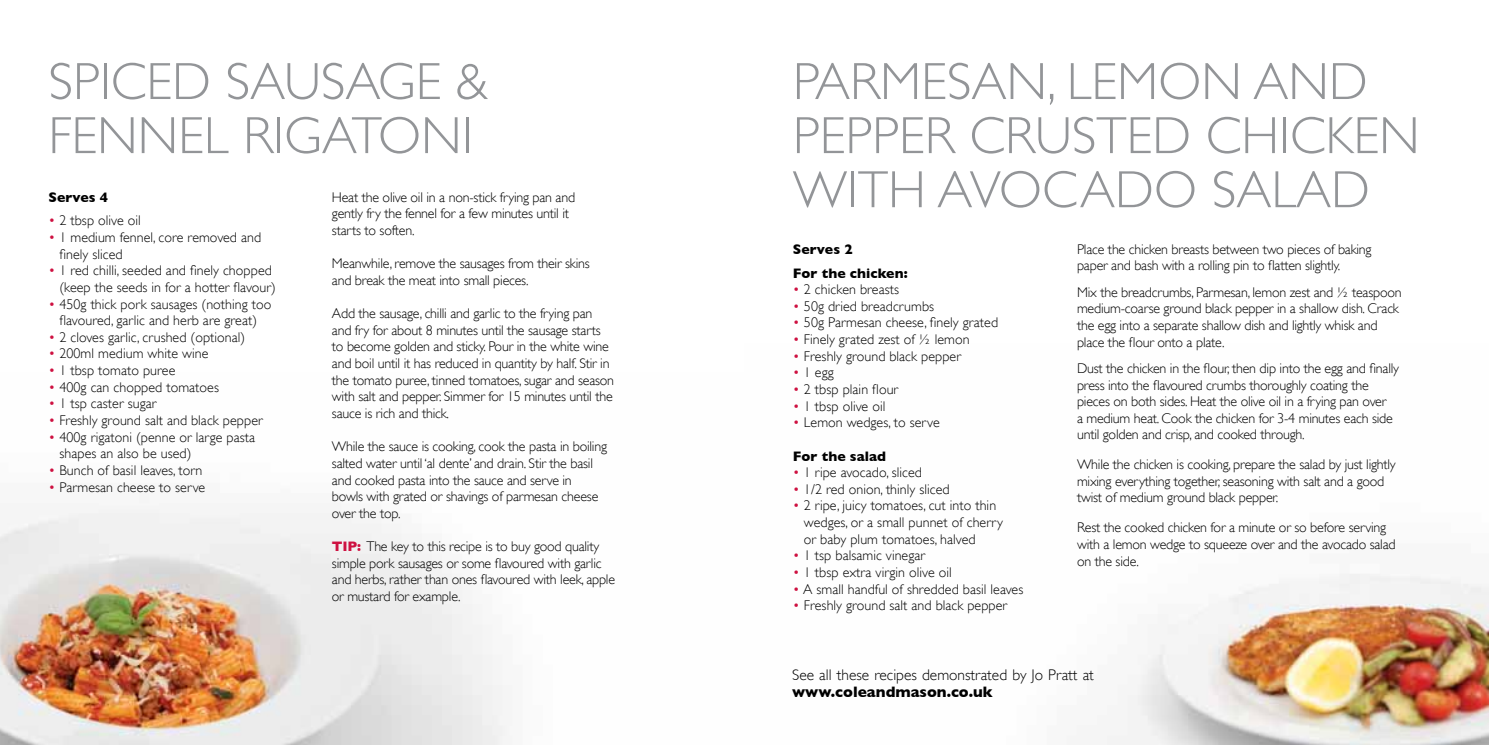
<style>
.page{position:relative;width:1489px;height:745px;background:#fff}
.page>*{position:absolute;margin:0;border:0;box-sizing:border-box;transform-origin:0 0}
.t1{font:300 52.5px/54.1px "Gill Sans";color:#939598}
.t2{font:300 15.4px "Gill Sans";color:#000}
.t3{font:700 15.4px "Gill Sans";color:#000}
.t4{font:300 14px/16.6px "Gill Sans";letter-spacing:-.015em;color:#000}
.t5{font:300 14px/16.6px "Gill Sans";letter-spacing:.005em;color:#000}
.t6{font:700 14px/23.6px "Gill Sans";letter-spacing:.005em;color:#000}
.s1{color:#ce1141}
.s2{font-weight:700;color:#ce1141}
</style>
<div class="page">
<img style="left:1107px;top:574px;width:381px;height:170px">
<img style="left:0;top:509px;width:507px;height:235px">
<h1 class="t1" style="left:48px;top:54px;width:441px">SPICED SAUSAGE &amp;<br>FENNEL RIGATONI</h1>
<h1 class="t1" style="left:792px;top:54px;width:628px">PARMESAN, LEMON AND<br>PEPPER CRUSTED CHICKEN<br>WITH AVOCADO SALAD</h1>
<p class="t6" style="left:792px;top:237px;width:116px">Serves 2<br>For the chicken:</p>
<p class="t5" style="left:792px;top:281px;width:108px"><span class="s1">•</span> 2 chicken breasts</p>
<p class="t5" style="left:792px;top:297px;width:143px"><span class="s1">•</span> 50g dried breadcrumbs</p>
<p class="t5" style="left:792px;top:314px;width:207px"><span class="s1">•</span> 50g Parmesan cheese, finely grated</p>
<p class="t5" style="left:792px;top:331px;width:178px"><span class="s1">•</span> Finely grated zest of ½ lemon</p>
<p class="t5" style="left:792px;top:347px;width:170px"><span class="s1">•</span> Freshly ground black pepper</p>
<p class="t4" style="left:792px;top:364px;width:42px"><span class="s1">•</span> 1 egg</p>
<p class="t5" style="left:792px;top:381px;width:107px"><span class="s1">•</span> 2 tbsp plain flour</p>
<p class="t5" style="left:792px;top:397px;width:94px"><span class="s1">•</span> 1 tbsp olive oil</p>
<p class="t5" style="left:792px;top:414px;width:148px"><span class="s1">•</span> Lemon wedges, to serve</p>
<p class="t6" style="left:792px;top:443px;width:95px">For the salad</p>
<p class="t5" style="left:792px;top:464px;width:131px"><span class="s1">•</span> 1 ripe avocado, sliced</p>
<p class="t5" style="left:792px;top:480px;width:158px"><span class="s1">•</span> 1/2 red onion, thinly sliced</p>
<p class="t5" style="left:803px;top:497px;width:200px;text-indent:-11px"><span class="s1">•</span> 2 ripe, juicy tomatoes, cut into thin wedges, or a small punnet of cherry or baby plum tomatoes, halved</p>
<p class="t5" style="left:792px;top:547px;width:134px"><span class="s1">•</span> 1 tsp balsamic vinegar</p>
<p class="t5" style="left:792px;top:563px;width:160px"><span class="s1">•</span> 1 tbsp extra virgin olive oil</p>
<p class="t5" style="left:792px;top:580px;width:232px"><span class="s1">•</span> A small handful of shredded basil leaves</p>
<p class="t5" style="left:792px;top:597px;width:216px"><span class="s1">•</span> Freshly ground salt and black pepper</p>
<p class="t4" style="left:332px;top:188px;width:245px">Heat the olive oil in a non-stick frying pan and gently fry the fennel for a few minutes until it starts to soften.</p>
<p class="t4" style="left:332px;top:255px;width:259px">Meanwhile, remove the sausages from their skins and break the meat into small pieces.</p>
<p class="t4" style="left:332px;top:305px;width:284px">Add the sausage, chilli and garlic to the frying pan and fry for about 8 minutes until the sausage starts to become golden and sticky. Pour in the white wine and boil until it has reduced in quantity by half. Stir in the tomato puree, tinned tomatoes, sugar and season with salt and pepper. Simmer for 15 minutes until the sauce is rich and thick.</p>
<p class="t4" style="left:332px;top:438px;width:276px">While the sauce is cooking, cook the pasta in boiling salted water until ‘al dente’ and drain. Stir the basil and cooked pasta into the sauce and serve in<br>bowls with grated or shavings of parmesan cheese over the top.</p>
<p class="t4" style="left:332px;top:537px;width:285px"><span class="s2">TIP:</span> The key to this recipe is to buy good quality simple pork sausages or some flavoured with garlic and herbs, rather than ones flavoured with leek, apple or mustard for example.</p>
<p class="t6" style="left:48px;top:185px;width:61px">Serves 4</p>
<p class="t5" style="left:48px;top:212px;width:94px"><span class="s1">•</span> 2 tbsp olive oil</p>
<p class="t5" style="left:59px;top:229px;width:203px;text-indent:-11px"><span class="s1">•</span> 1 medium fennel, core removed and finely sliced</p>
<p class="t5" style="left:48px;top:262px;width:229px;text-align:right"><span class="s1">•</span> 1 red chilli, seeded and finely chopped (keep the seeds in for a hotter flavour)</p>
<p class="t5" style="left:48px;top:295px;width:224px;text-align:center"><span class="s1">•</span> 450g thick pork sausages (nothing too flavoured, garlic and herb are great)</p>
<p class="t5" style="left:48px;top:328px;width:198px"><span class="s1">•</span> 2 cloves garlic, crushed (optional)</p>
<p class="t5" style="left:48px;top:345px;width:162px"><span class="s1">•</span> 200ml medium white wine</p>
<p class="t5" style="left:48px;top:362px;width:128px"><span class="s1">•</span> 1 tbsp tomato puree</p>
<p class="t5" style="left:48px;top:378px;width:172px"><span class="s1">•</span> 400g can chopped tomatoes</p>
<p class="t5" style="left:48px;top:395px;width:110px"><span class="s1">•</span> 1 tsp caster sugar</p>
<p class="t5" style="left:48px;top:412px;width:216px"><span class="s1">•</span> Freshly ground salt and black pepper</p>
<p class="t5" style="left:59px;top:428px;width:197px;text-indent:-11px"><span class="s1">•</span> 400g rigatoni (penne or large pasta shapes an also be used)</p>
<p class="t5" style="left:48px;top:461px;width:156px"><span class="s1">•</span> Bunch of basil leaves, torn</p>
<p class="t5" style="left:48px;top:478px;width:158px"><span class="s1">•</span> Parmesan cheese to serve</p>
<p class="t4" style="left:1076px;top:240px;width:296px">Place the chicken breasts between two pieces of baking paper and bash with a rolling pin to flatten slightly.</p>
<p class="t4" style="left:1076px;top:283px;width:326px">Mix the breadcrumbs, Parmesan, lemon zest and ½ teaspoon medium-coarse ground black pepper in a shallow dish. Crack the egg into a separate shallow dish and lightly whisk and place the flour onto a plate.</p>
<p class="t4" style="left:1076px;top:359px;width:323px">Dust the chicken in the flour, then dip into the egg and finally press into the flavoured crumbs thoroughly coating the pieces on both sides. Heat the olive oil in a frying pan over<br>a medium heat. Cook the chicken for 3-4 minutes each side until golden and crisp, and cooked through.</p>
<p class="t4" style="left:1076px;top:456px;width:320px">While the chicken is cooking, prepare the salad by just lightly mixing everything together, seasoning with salt and a good twist of medium ground black pepper.</p>
<p class="t4" style="left:1076px;top:519px;width:320px">Rest the cooked chicken for a minute or so before serving with a lemon wedge to squeeze over and the avocado salad on the side.</p>
<p class="t2" style="left:792px;top:665px;width:303px">See all these recipes demonstrated by Jo Pratt at</p>
<p class="t3" style="left:792px;top:682px;width:202px">www.coleandmason.co.uk</p>
</div>
